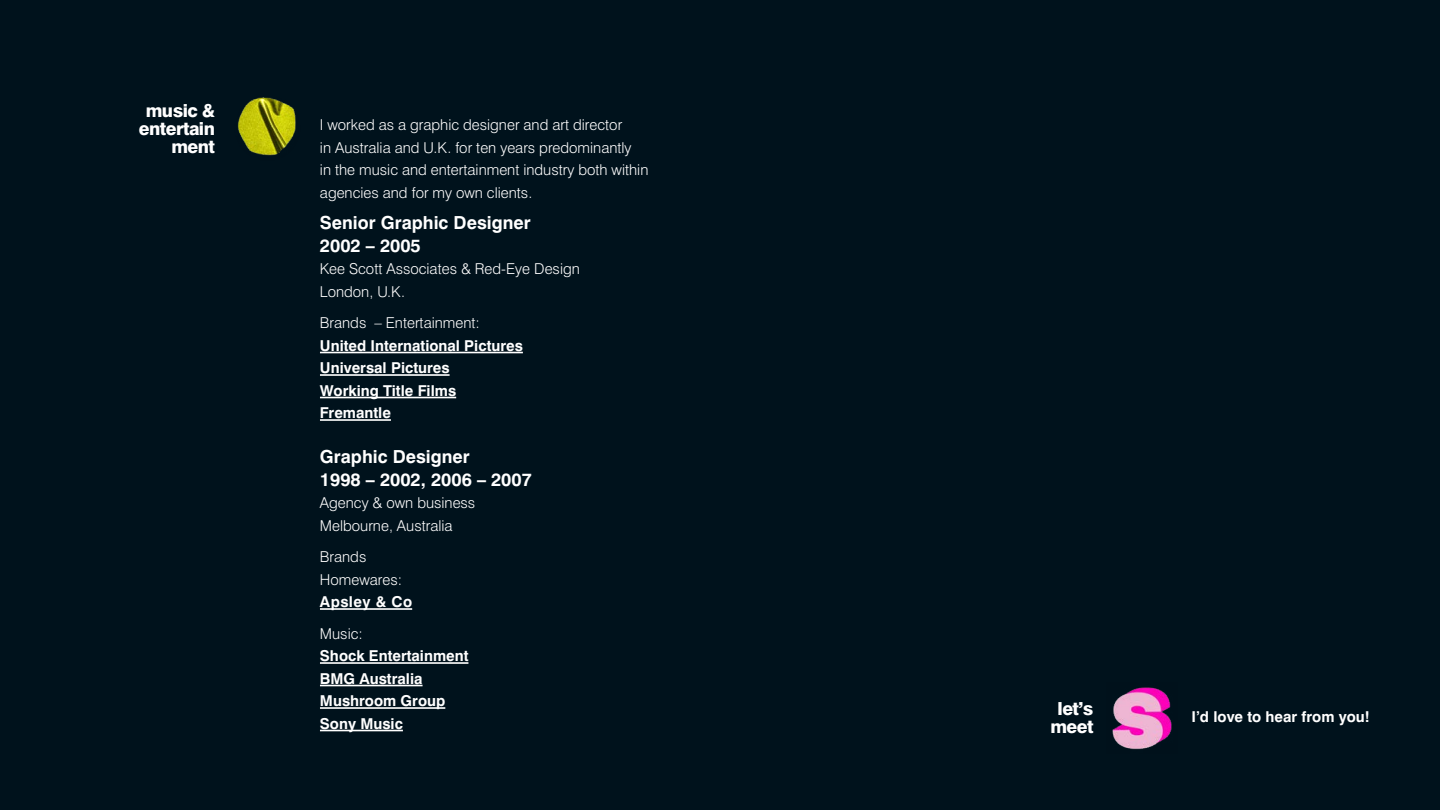
<style>
.page{position:relative;width:1440px;height:810px;background:#00121c}
.page>*{position:absolute;margin:0;border:0;box-sizing:border-box;transform-origin:0 0}
.t1{font:700 18px/22.5px "Swiss 721 BT";color:#fff}
.t2{font:800 18px/18px "Swiss 721 BT";letter-spacing:-.03em;color:#fff;text-align:right}
.t3{font:300 15px/22.5px "Swiss 721 BT";color:#fff}
.t4{font:700 15px/22.5px "Swiss 721 BT";color:#fff}
.t5{font:700 15px "Swiss 721 BT";letter-spacing:.03em;color:#fff}
</style>
<div class="page">
<hr style="left:320px;top:352px;width:203px;height:1px;background:#fff">
<hr style="left:320px;top:374px;width:130px;height:2px;background:#fff">
<hr style="left:320px;top:397px;width:136px;height:1px;background:#fff">
<hr style="left:320px;top:419px;width:71px;height:2px;background:#fff">
<hr style="left:320px;top:608px;width:92px;height:2px;background:#fff">
<hr style="left:320px;top:662px;width:148px;height:2px;background:#fff">
<hr style="left:320px;top:685px;width:103px;height:1px;background:#fff">
<hr style="left:320px;top:707px;width:125px;height:2px;background:#fff">
<hr style="left:320px;top:730px;width:83px;height:1px;background:#fff">
<img style="left:234px;top:94px;width:67px;height:68px;border-radius:34px">
<img style="left:1112px;top:687px;width:60px;height:63px">
<p class="t2" style="left:139px;top:102px;width:78px">music &amp; entertain ment</p>
<p class="t3" style="left:320px;top:114px;width:330px">I worked as a graphic designer and art director<br>in Australia and U.K. for ten years predominantly<br>in the music and entertainment industry both within agencies and for my own clients.</p>
<p class="t1" style="left:320px;top:212px;width:212px">Senior Graphic Designer<br>2002 – 2005</p>
<p class="t3" style="left:320px;top:258px;width:261px">Kee Scott Associates &amp; Red-Eye Design<br>London, U.K.</p>
<p class="t3" style="left:320px;top:312px;width:161px">Brands – Entertainment:</p>
<p class="t4" style="left:320px;top:334px;width:204px">United International Pictures<br>Universal Pictures<br>Working Title Films<br>Fremantle</p>
<p class="t1" style="left:320px;top:446px;width:213px">Graphic Designer<br>1998 – 2002, 2006 – 2007</p>
<p class="t3" style="left:320px;top:492px;width:157px">Agency &amp; own business<br>Melbourne, Australia</p>
<p class="t3" style="left:320px;top:546px;width:84px">Brands<br>Homewares:</p>
<p class="t5" style="left:320px;top:593px;width:94px">Apsley &amp; Co</p>
<p class="t3" style="left:320px;top:622px;width:44px">Music:</p>
<p class="t4" style="left:320px;top:645px;width:150px">Shock Entertainment<br>BMG Australia<br>Mushroom Group<br>Sony Music</p>
<p class="t2" style="left:1050px;top:700px;width:45px;text-align:center">let’s meet</p>
<p class="t4" style="left:1191px;top:705px;width:180px">I’d love to hear from you!</p>
</div>
